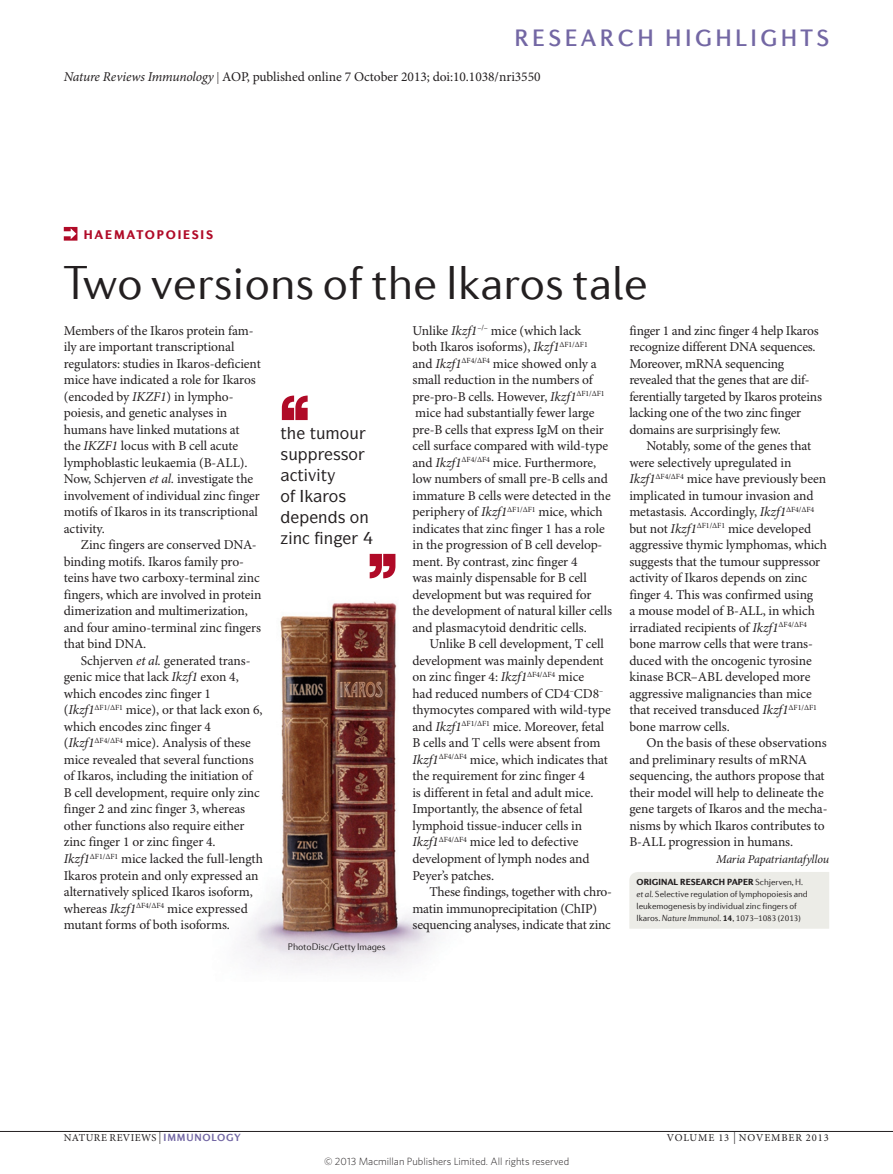
<style>
.page{position:relative;width:893px;height:1174px;background:#fff}
.page>*{position:absolute;margin:0;border:0;box-sizing:border-box;transform-origin:0 0}
.title-large{font:300 48px "Diverda Sans Com";color:#231f20}
.sectionheader{font:500 24px "Diverda Sans Com";letter-spacing:.14em;color:#7367a4}
.pulloutquote{font:500 16.5px "ITC Symbol Std";color:#231f20}
.bodyindent{font:13.5px/16.5px "Minion Pro";letter-spacing:-.01em;color:#231f20}
.bodyfirst{font:13.5px/16.5px "Minion Pro";letter-spacing:-.005em;color:#231f20}
.ministrap{font:900 12.75px "Diverda Sans Com";letter-spacing:.14em;color:#b00a27}
.author{font:italic 12px "Minion Pro";letter-spacing:-.015em;color:#231f20}
.t1{font:300 10.5px "Whitney";color:#231f20}
.t2{font:10.5px "Minion Pro";letter-spacing:.04em;color:#231f20}
.t3{font:10.5px "Minion Pro";letter-spacing:.07em;color:#231f20}
.creditstyle{font:300 9.75px "Diverda Sans Com";letter-spacing:-.005em;color:#231f20}
.webbody{font:300 9px/12px "Diverda Sans Com";letter-spacing:-.005em;color:#231f20}
.s1{font-style:italic}
.s2{font-size:12px}
.s3{font-weight:900}
.s4{font-weight:700}
.s5{font-family:"Diverda Sans Com";font-weight:700;color:#7367a4}
</style>
<div class="page">
<img style="left:243px;top:601px;width:195px;height:367px">
<hr style="left:0;top:1131px;width:893px;height:1px;background:#231f20">
<svg style="left:64px;top:227px;width:13px;height:14px"></svg>
<div style="left:629px;top:872px;width:200px;height:56px;background:#ecece7"></div>
<svg style="left:370px;top:554px;width:25px;height:24px"></svg>
<svg style="left:282px;top:395px;width:26px;height:25px"></svg>
<p class="sectionheader" style="left:514px;top:24px;width:316px">RESEARCH HIGHLIGHTS</p>
<p class="bodyfirst" style="left:64px;top:69px;width:478px"><span class="s1">Nature Reviews Immunology</span> <span class="s2">|</span> AOP, published online 7 October 2013; doi:10.1038/nri3550</p>
<p class="ministrap" style="left:84px;top:227px;width:131px">HAEMATOPOIESIS</p>
<p class="title-large" style="left:64px;top:255px;width:586px">Two versions of the Ikaros tale</p>
<p class="bodyfirst" style="left:64px;top:323px;width:198px">Members of the Ikaros protein fam&shy;ily are important transcriptional regulators: studies in Ikaros-deficient mice have indicated a role for Ikaros (encoded by <span class="s1">IKZF1</span>) in lympho&shy;poiesis, and genetic analyses in humans have linked mutations at<br>the <span class="s1">IKZF1</span> locus with B cell acute lymphoblastic leukaemia (B-ALL).<br>Now, Schjerven <span class="s1">et al.</span> investigate the involvement of individual zinc finger motifs of Ikaros in its transcriptional activity.</p>
<p class="bodyindent" style="left:64px;top:537px;width:199px;text-indent:17px">Zinc fingers are conserved DNA&shy;binding motifs. Ikaros family pro&shy;teins have two carboxy-terminal zinc fingers, which are involved in protein dimerization and multimerization, and four amino-terminal zinc fingers that bind DNA.</p>
<p class="bodyindent" style="left:64px;top:653px;width:200px;text-indent:17px">Schjerven <span class="s1">et al.</span> generated trans&shy;genic mice that lack <span class="s1">Ikzf1</span> exon 4, which encodes zinc finger 1 (<span class="s1">Ikzf1</span><sup>ΔF1/ΔF1</sup> mice), or that lack exon 6, which encodes zinc finger 4 (<span class="s1">Ikzf1</span><sup>ΔF4/ΔF4</sup> mice). Analysis of these mice revealed that several functions of Ikaros, including the initiation of B cell development, require only zinc finger 2 and zinc finger 3, whereas other functions also require either zinc finger 1 or zinc finger 4.</p>
<p class="bodyfirst" style="left:64px;top:851px;width:201px"><span class="s1">Ikzf1</span><sup>ΔF1/ΔF1</sup> mice lacked the full-length Ikaros protein and only expressed an alternatively spliced Ikaros isoform, whereas <span class="s1">Ikzf1</span><sup>ΔF4/ΔF4</sup> mice expressed mutant forms of both isoforms.</p>
<p class="pulloutquote" style="left:281px;top:423px;width:80px">▼ ▼◆ □◆</p>
<p class="pulloutquote" style="left:333px;top:444px;width:26px">▲▲□</p>
<p class="pulloutquote" style="left:298px;top:465px;width:31px">▼❖▼</p>
<p class="pulloutquote" style="left:281px;top:486px;width:67px">□ □▲</p>
<p class="pulloutquote" style="left:318px;top:507px;width:52px">■ ▲ □■</p>
<p class="creditstyle" style="left:288px;top:941px;width:99px">PhotoDisc/Getty Images</p>
<p class="bodyfirst" style="left:412px;top:323px;width:201px">Unlike <span class="s1">Ikzf1</span><sup>–/–</sup> mice (which lack<br>both Ikaros isoforms), <span class="s1">Ikzf1</span><sup>ΔF1/ΔF1<br></sup>and <span class="s1">Ikzf1</span><sup>ΔF4/ΔF4</sup> mice showed only a small reduction in the numbers of pre-pro-B cells. However, <span class="s1">Ikzf1</span><sup>ΔF1/ΔF1 </sup>mice had substantially fewer large pre-B cells that express IgM on their cell surface compared with wild-type and <span class="s1">Ikzf1</span><sup>ΔF4/ΔF4</sup> mice. Furthermore, low numbers of small pre-B cells and immature B cells were detected in the periphery of <span class="s1">Ikzf1</span><sup>ΔF1/ΔF1</sup> mice, which indicates that zinc finger 1 has a role in the progression of B cell develop&shy;ment. By contrast, zinc finger 4<br>was mainly dispensable for B cell development but was required for<br>the development of natural killer cells and plasmacytoid dendritic cells.</p>
<p class="bodyindent" style="left:412px;top:636px;width:200px;text-indent:17px">Unlike B cell development, T cell development was mainly dependent on zinc finger 4: <span class="s1">Ikzf1</span><sup>ΔF4/ΔF4</sup> mice<br>had reduced numbers of CD4<sup>–</sup>CD8<sup>– </sup>thymocytes compared with wild-type and <span class="s1">Ikzf1</span><sup>ΔF1/ΔF1</sup> mice. Moreover, fetal B cells and T cells were absent from <span class="s1">Ikzf1</span><sup>ΔF4/ΔF4</sup> mice, which indicates that the requirement for zinc finger 4<br>is different in fetal and adult mice.<br>Importantly, the absence of fetal lymphoid tissue-inducer cells in <span class="s1">Ikzf1</span><sup>ΔF4/ΔF4</sup> mice led to defective development of lymph nodes and Peyer’s patches.</p>
<p class="bodyindent" style="left:412px;top:884px;width:201px;text-indent:17px">These findings, together with chro&shy;matin immunoprecipitation (ChIP) sequencing analyses, indicate that zinc</p>
<p class="bodyindent" style="left:629px;top:323px;width:194px">finger 1 and zinc finger 4 help Ikaros recognize different DNA sequences.<br>Moreover, mRNA sequencing revealed that the genes that are dif&shy;ferentially targeted by Ikaros proteins lacking one of the two zinc finger domains are surprisingly few.</p>
<p class="bodyindent" style="left:629px;top:438px;width:199px;text-indent:17px">Notably, some of the genes that were selectively upregulated in <span class="s1">Ikzf1</span><sup>ΔF4/ΔF4</sup> mice have previously been implicated in tumour invasion and metastasis. Accordingly, <span class="s1">Ikzf1</span><sup>ΔF4/ΔF4 </sup>but not <span class="s1">Ikzf1</span><sup>ΔF1/ΔF1</sup> mice developed aggressive thymic lymphomas, which suggests that the tumour suppressor activity of Ikaros depends on zinc finger 4. This was confirmed using<br>a mouse model of B-ALL, in which irradiated recipients of <span class="s1">Ikzf1</span><sup>ΔF4/ΔF4 </sup>bone marrow cells that were trans&shy;duced with the oncogenic tyrosine kinase BCR–ABL developed more aggressive malignancies than mice that received transduced <span class="s1">Ikzf1</span><sup>ΔF1/ΔF1 </sup>bone marrow cells.</p>
<p class="bodyindent" style="left:629px;top:735px;width:200px;text-indent:17px">On the basis of these observations and preliminary results of mRNA sequencing, the authors propose that their model will help to delineate the gene targets of Ikaros and the mecha&shy;nisms by which Ikaros contributes to B-ALL progression in humans.</p>
<p class="author" style="left:716px;top:852px;width:114px">Maria Papatriantafyllou</p>
<p class="webbody" style="left:637px;top:876px;width:173px"><span class="s3">ORIGINAL RESEARCH PAPER</span> Schjerven, H. <span class="s1">et al.</span> Selective regulation of lymphopoiesis and leukemogenesis by individual zinc fingers of Ikaros. <span class="s1">Nature Immunol.</span> <span class="s4">14</span>, 1073–1083 (2013)</p>
<p class="t2" style="left:64px;top:1131px;width:179px">NATURE REVIEWS <span class="s2">|</span> <span class="s5">IMMUNOLOGY</span></p>
<p class="t3" style="left:667px;top:1131px;width:163px">VOLUME 13 <span class="s2">|</span> NOVEMBER 2013</p>
<p class="t1" style="left:324px;top:1154px;width:247px">© 2013 Macmillan Publishers Limited. All rights reserved</p>
</div>
